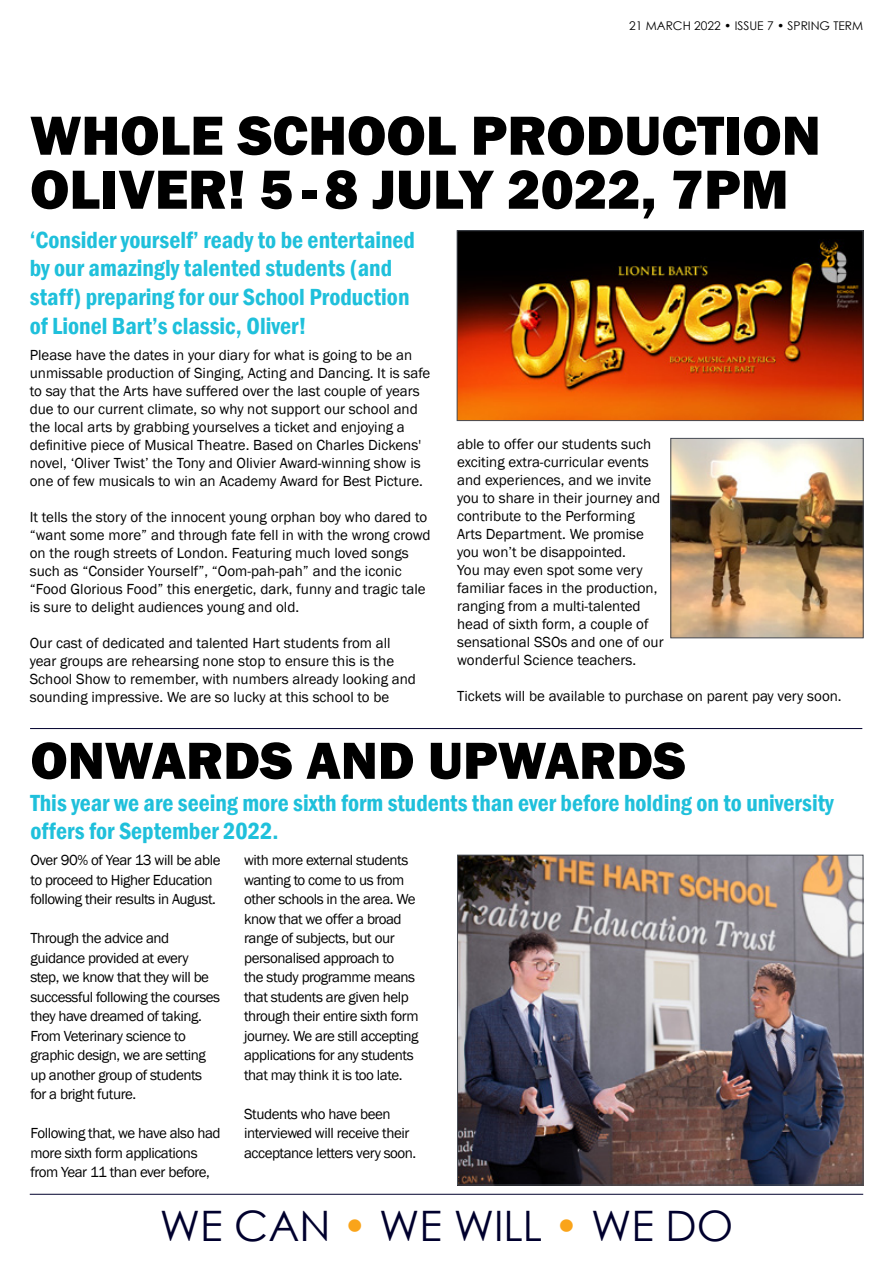
<style>
.page{position:relative;width:893px;height:1263px;background:#fff}
.page>*{position:absolute;margin:0;border:0;box-sizing:border-box;transform-origin:0 0}
.t1{font:800 57px/54px "Franklin Gothic";color:#000}
.t2{font:800 54px "Franklin Gothic";color:#000}
.t3{font:42px "Century Gothic";color:#00002d}
.t4{font:600 condensed 24px/28.8px "Franklin Gothic";color:#1fc0db}
.t5{font:15px/18px "Franklin Gothic";color:#000}
.t6{font:15px/19.5px "Franklin Gothic";letter-spacing:-.03em;color:#000}
.t7{font:12px "Century Gothic";color:#000}
.s1{color:#faa41a}
</style>
<div class="page">
<hr style="left:30px;top:1194px;width:833px;height:1px;background:#00002d">
<img style="left:459px;top:232px;width:402px;height:187px">
<div style="left:457px;top:230px;width:406px;height:191px;border:1px solid #474c55"></div>
<img style="left:672px;top:440px;width:190px;height:196px">
<div style="left:670px;top:438px;width:194px;height:200px;border:1px solid #474c55"></div>
<hr style="left:30px;top:728px;width:832px;height:1px;background:#00002d">
<img style="left:459px;top:857px;width:402px;height:326px">
<div style="left:457px;top:855px;width:406px;height:330px;border:1px solid #474c55"></div>
<p class="t7" style="left:629px;top:18px;width:236px">21 MARCH 2022 • ISSUE 7 • SPRING TERM</p>
<h1 class="t1" style="left:30px;top:108px;width:792px">WHOLE SCHOOL PRODUCTION<br>OLIVER! 5 - 8 JULY 2022, 7PM</h1>
<h3 class="t4" style="left:30px;top:225px;width:387px">‘Consider yourself’ ready to be entertained by our amazingly talented students (and staff) preparing for our School Production of Lionel Bart’s classic, Oliver!</h3>
<p class="t5" style="left:30px;top:347px;width:402px">Please have the dates in your diary for what is going to be an unmissable production of Singing, Acting and Dancing. It is safe to say that the Arts have suffered over the last couple of years due to our current climate, so why not support our school and the local arts by grabbing yourselves a ticket and enjoying a definitive piece of Musical Theatre. Based on Charles Dickens' novel, ‘Oliver Twist’ the Tony and Olivier Award-winning show is one of few musicals to win an Academy Award for Best Picture.</p>
<p class="t5" style="left:30px;top:509px;width:402px">It tells the story of the innocent young orphan boy who dared to “want some more” and through fate fell in with the wrong crowd on the rough streets of London. Featuring much loved songs such as “Consider Yourself”, “Oom-pah-pah” and the iconic “Food Glorious Food” this energetic, dark, funny and tragic tale is sure to delight audiences young and old.</p>
<p class="t5" style="left:30px;top:635px;width:388px">Our cast of dedicated and talented Hart students from all year groups are rehearsing none stop to ensure this is the School Show to remember, with numbers already looking and sounding impressive. We are so lucky at this school to be</p>
<p class="t5" style="left:457px;top:435px;width:208px">able to offer our students such exciting extra-curricular events and experiences, and we invite you to share in their journey and contribute to the Performing<br>Arts Department. We promise you won’t be disappointed.<br>You may even spot some very familiar faces in the production, ranging from a multi-talented head of sixth form, a couple of sensational SSOs and one of our wonderful Science teachers.</p>
<p class="t5" style="left:457px;top:687px;width:386px">Tickets will be available to purchase on parent pay very soon.</p>
<h2 class="t2" style="left:30px;top:726px;width:657px">ONWARDS AND UPWARDS</h2>
<h3 class="t4" style="left:30px;top:788px;width:805px">This year we are seeing more sixth form students than ever before holding on to university offers for September 2022.</h3>
<p class="t6" style="left:30px;top:851px;width:192px">Over 90% of Year 13 will be able to proceed to Higher Education following their results in August.</p>
<p class="t6" style="left:30px;top:929px;width:191px">Through the advice and guidance provided at every step, we know that they will be successful following the courses they have dreamed of taking.<br>From Veterinary science to graphic design, we are setting up another group of students for a bright future.</p>
<p class="t6" style="left:30px;top:1124px;width:192px">Following that, we have also had more sixth form applications from Year 11 than ever before,</p>
<p class="t6" style="left:244px;top:851px;width:176px">with more external students wanting to come to us from other schools in the area. We know that we offer a broad range of subjects, but our personalised approach to<br>the study programme means that students are given help through their entire sixth form journey. We are still accepting applications for any students that may think it is too late.</p>
<p class="t6" style="left:244px;top:1104px;width:174px">Students who have been interviewed will receive their acceptance letters very soon.</p>
<h3 class="t3" style="left:160px;top:1197px;width:575px">WE CAN <span class="s1">•</span> WE WILL <span class="s1">•</span> WE DO</h3>
</div>
